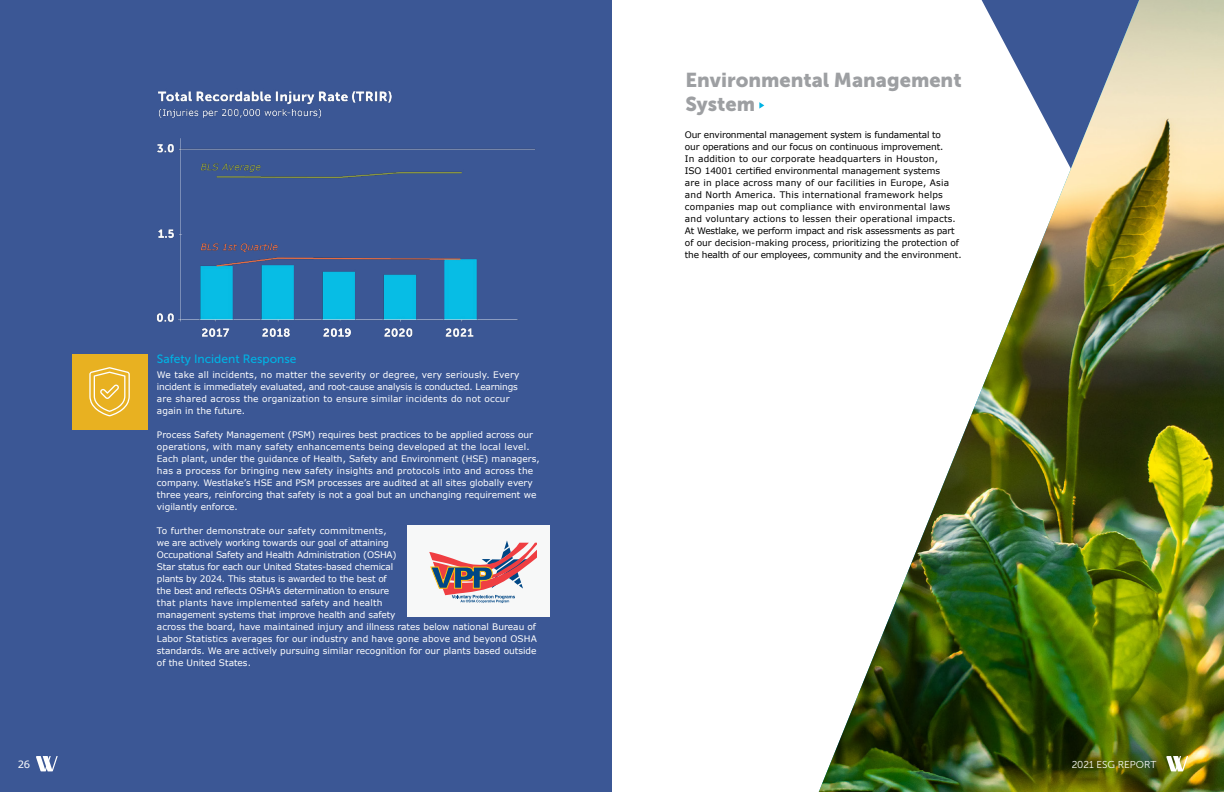
<style>
.page{position:relative;width:1224px;height:792px;background:#fff}
.page>*{position:absolute;margin:0;border:0;box-sizing:border-box;transform-origin:0 0}
.t1{font:20px/24px "Museo Sans 900";color:#9d9fa2}
.t2{font:12px "Museo Sans 500";color:#00b3e4}
.t3{font:10px "Museo Sans 300";color:#fff}
.t4{font:10px "Verdana";color:#fff}
.t5{font:9px/12px "Verdana";color:#fff}
.t6{font:9px/12px "Verdana";color:#000}
.t7{font:9px/12px "Verdana";letter-spacing:.02em;color:#fff}
</style>
<div class="page">
<img style="left:819px;top:0;width:405px;height:792px">
<svg style="left:1166px;top:756px;width:22px;height:15px"></svg>
<div style="left:0;top:0;width:612px;height:792px;background:#3b5795"></div>
<svg style="left:759px;top:102px;width:5px;height:7px"></svg>
<div style="left:72px;top:354px;width:75px;height:75px;background:#e8b121"></div>
<svg style="left:36px;top:756px;width:22px;height:15px"></svg>
<svg style="left:89px;top:367px;width:41px;height:49px"></svg>
<img style="left:147px;top:91px;width:388px;height:269px">
<div style="left:408px;top:526px;width:142px;height:91px;background:#f7f8f8"></div>
<svg style="left:429px;top:541px;width:108px;height:62px"></svg>
<p class="t4" style="left:18px;top:758px;width:14px">26</p>
<h2 class="t2" style="left:157px;top:352px;width:141px">Safety Incident Response</h2>
<p class="t7" style="left:157px;top:369px;width:364px">We take all incidents, no matter the severity or degree, very seriously. Every incident is immediately evaluated, and root-cause analysis is conducted. Learnings are shared across the organization to ensure similar incidents do not occur again in the future.</p>
<p class="t5" style="left:157px;top:429px;width:384px">Process Safety Management (PSM) requires best practices to be applied across our operations, with many safety enhancements being developed at the local level.<br>Each plant, under the guidance of Health, Safety and Environment (HSE) managers, has a process for bringing new safety insights and protocols into and across the company. Westlake’s HSE and PSM processes are audited at all sites globally every three years, reinforcing that safety is not a goal but an unchanging requirement we vigilantly enforce.</p>
<p class="t5" style="left:157px;top:525px;width:381px">To further demonstrate our safety commitments,<br>we are actively working towards our goal of attaining<br>Occupational Safety and Health Administration (OSHA)<br>Star status for each our United States-based chemical<br>plants by 2024. This status is awarded to the best of<br>the best and reflects OSHA’s determination to ensure<br>that plants have implemented safety and health<br>management systems that improve health and safety<br>across the board, have maintained injury and illness rates below national Bureau of Labor Statistics averages for our industry and have gone above and beyond OSHA standards. We are actively pursuing similar recognition for our plants based outside of the United States.</p>
<h1 class="t1" style="left:685px;top:68px;width:278px">Environmental Management<br>System</h1>
<p class="t6" style="left:685px;top:129px;width:278px">Our environmental management system is fundamental to<br>our operations and our focus on continuous improvement.<br>In addition to our corporate headquarters in Houston,<br>ISO 14001 certified environmental management systems<br>are in place across many of our facilities in Europe, Asia and North America. This international framework helps companies map out compliance with environmental laws and voluntary actions to lessen their operational impacts.<br>At Westlake, we perform impact and risk assessments as part of our decision-making process, prioritizing the protection of the health of our employees, community and the environment.</p>
<p class="t3" style="left:1072px;top:759px;width:86px">2021 ESG REPORT</p>
</div>
